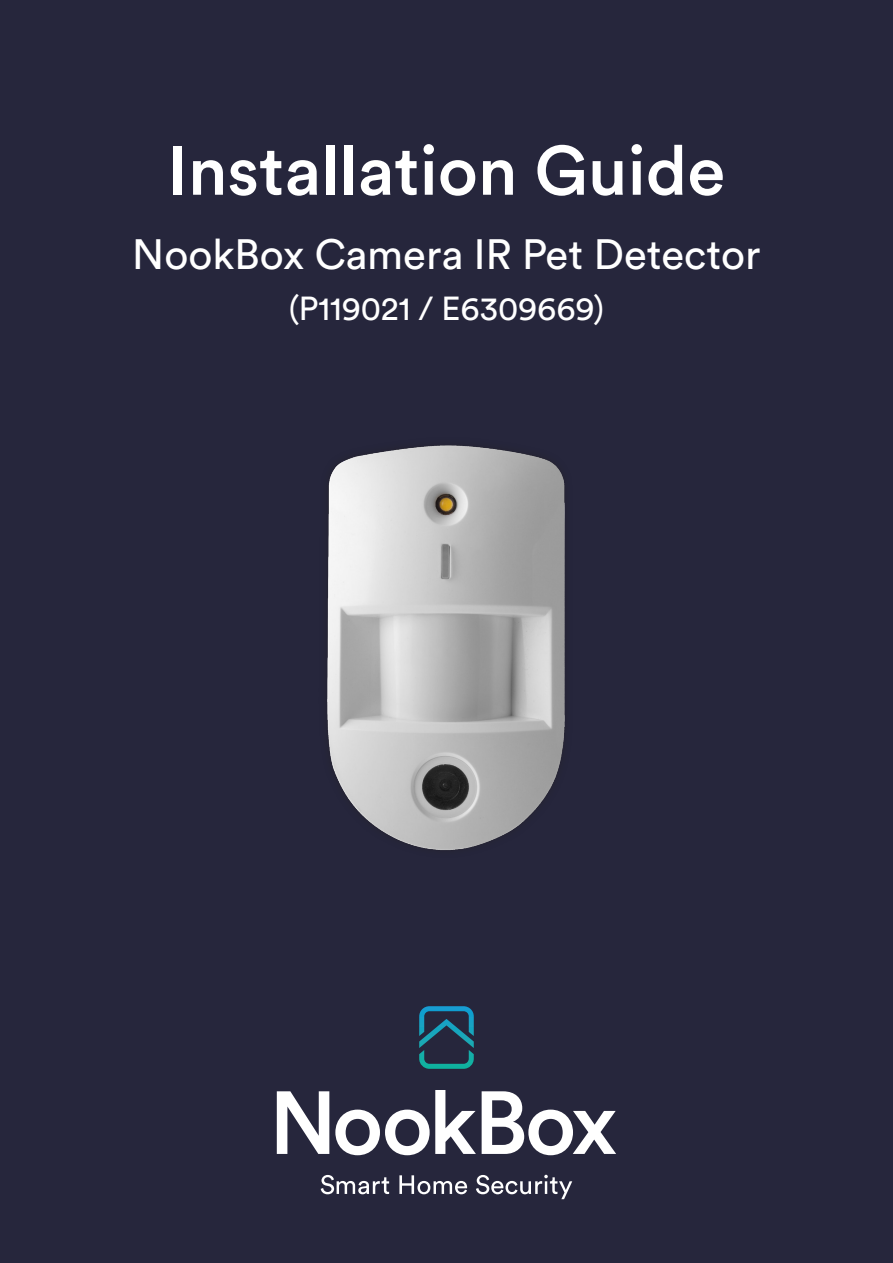
<style>
.page{position:relative;width:893px;height:1263px;background:#26263c}
.page>*{position:absolute;margin:0;border:0;box-sizing:border-box;transform-origin:0 0}
.t1{font:500 69px "Circular Std";color:#fff}
.t2{font:42px "Circular Std";color:#fff}
.t3{font:33px "Circular Std";color:#fff}
</style>
<div class="page">
<svg style="left:321px;top:1175px;width:68px;height:19px"></svg>
<svg style="left:399px;top:1175px;width:68px;height:19px"></svg>
<svg style="left:476px;top:1175px;width:96px;height:24px"></svg>
<svg style="left:277px;top:1091px;width:52px;height:63px"></svg>
<svg style="left:335px;top:1090px;width:141px;height:65px"></svg>
<svg style="left:482px;top:1091px;width:134px;height:64px"></svg>
<svg style="left:419px;top:1006px;width:55px;height:63px"></svg>
<img style="left:327px;top:445px;width:238px;height:405px">
<p class="t1" style="left:168px;top:127px;width:559px">Installation Guide</p>
<p class="t2" style="left:132px;top:229px;width:630px">NookBox Camera IR Pet Detector</p>
<p class="t3" style="left:289px;top:288px;width:317px">(P119021 / E6309669)</p>
</div>
